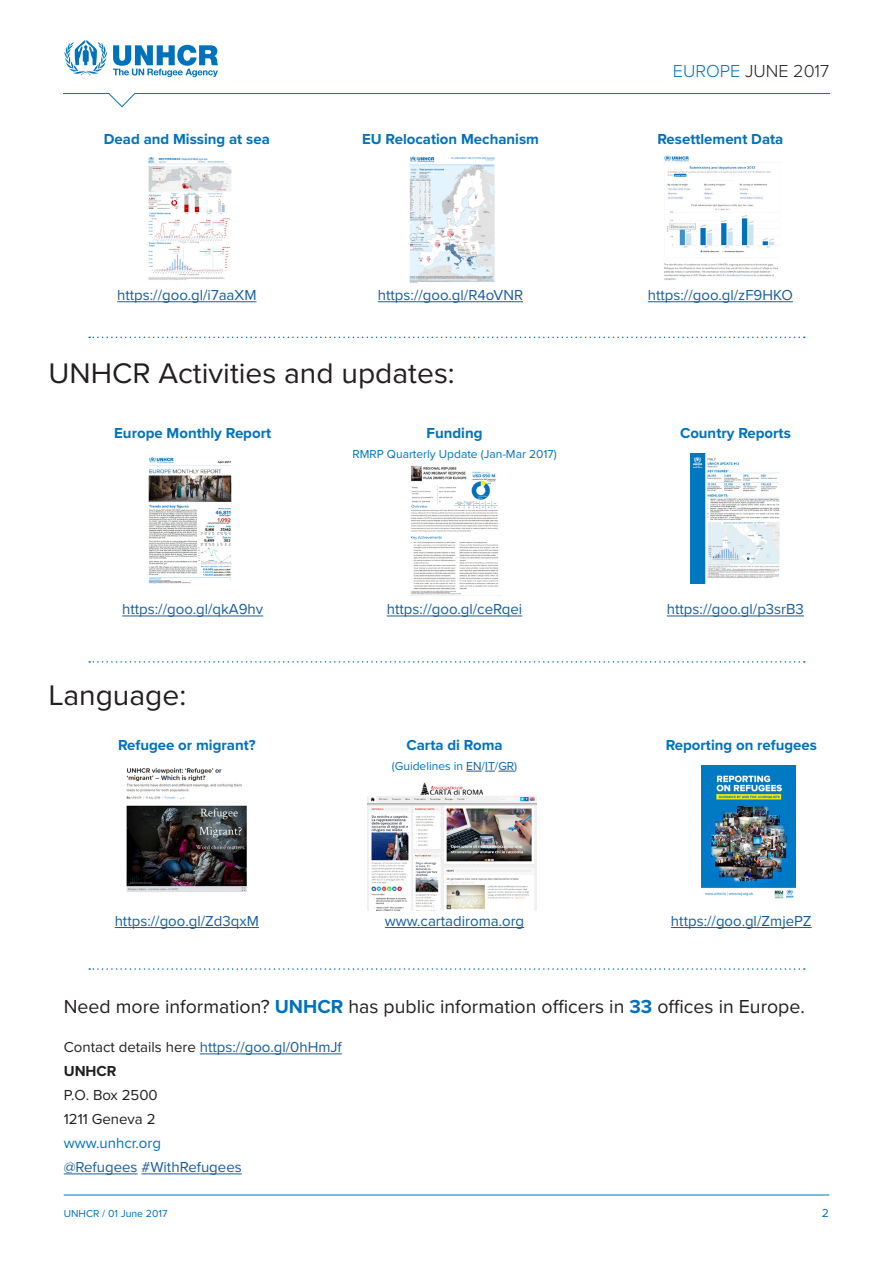
<style>
.page{position:relative;width:893px;height:1263px;background:#fff}
.page>*{position:absolute;margin:0;border:0;box-sizing:border-box;transform-origin:0 0}
.NEWSLETTER_-_big_tex{font:29.4px "Proxima Nova";color:#231f20}
.NEWSLETTER_-_main_te{font:19.5px "Proxima Nova";color:#231f20}
.t1{font:300 18px "Proxima Nova";color:#231f20}
.NEWSLETTER_-_main_te-2{font:15px "Proxima Nova";color:#175d9e}
.NEWSLETTER_-_main_te-3{font:700 15px "Proxima Nova";color:#0072bc}
.t2{font:15px "Proxima Nova";color:#231f20}
.t3{font:15px "Proxima Nova";color:#0072bc}
.t4{font:700 15px "Proxima Nova";color:#231f20}
.NEWSLETTER_-_main_te-4{font:12px "Proxima Nova";color:#0072bc}
.t5{font:10.5px "Proxima Nova";color:#0072bc}
.s1{color:#0072bc}
.s2{color:#175d9e}
.s3{font-weight:700;color:#0072bc}
.s4{color:#231f20}
</style>
<div class="page">
<svg style="left:64px;top:40px;width:154px;height:37px"></svg>
<svg style="left:64px;top:93px;width:765px;height:15px"></svg>
<hr style="left:64px;top:1194px;width:765px;height:1px;background:#0072bc">
<hr style="left:122px;top:616px;width:141px;height:1px;background:#175d9e">
<hr style="left:387px;top:616px;width:135px;height:1px;background:#175d9e">
<hr style="left:667px;top:616px;width:137px;height:1px;background:#175d9e">
<img style="left:148px;top:457px;width:84px;height:127px">
<hr style="left:200px;top:1053px;width:142px;height:1px;background:#175d9e">
<hr style="left:64px;top:1173px;width:74px;height:1px;background:#175d9e">
<hr style="left:141px;top:1173px;width:101px;height:1px;background:#175d9e">
<hr style="left:115px;top:927px;width:144px;height:1px;background:#175d9e">
<img style="left:126px;top:767px;width:121px;height:125px">
<svg style="left:466px;top:771px;width:48px;height:1px"></svg>
<hr style="left:385px;top:927px;width:139px;height:1px;background:#175d9e">
<hr style="left:671px;top:927px;width:141px;height:1px;background:#175d9e">
<img style="left:368px;top:782px;width:168px;height:128px">
<img style="left:410px;top:465px;width:89px;height:130px">
<img style="left:690px;top:453px;width:90px;height:131px">
<hr style="left:378px;top:301px;width:145px;height:1px;background:#175d9e">
<img style="left:409px;top:156px;width:86px;height:127px">
<hr style="left:648px;top:301px;width:145px;height:1px;background:#175d9e">
<img style="left:664px;top:155px;width:115px;height:126px">
<hr style="left:117px;top:301px;width:139px;height:1px;background:#175d9e">
<img style="left:148px;top:156px;width:84px;height:124px">
<img style="left:702px;top:766px;width:93px;height:132px">
<svg style="left:89px;top:337px;width:716px;height:1px"></svg>
<svg style="left:89px;top:661px;width:716px;height:2px"></svg>
<svg style="left:89px;top:968px;width:716px;height:2px"></svg>
<p class="t1" style="left:673px;top:60px;width:158px"><span class="s1">EUROPE</span> JUNE 2017</p>
<p class="NEWSLETTER_-_main_te-3" style="left:104px;top:130px;width:167px">Dead and Missing at sea</p>
<p class="NEWSLETTER_-_main_te-3" style="left:362px;top:130px;width:178px">EU Relocation Mechanism</p>
<p class="NEWSLETTER_-_main_te-3" style="left:657px;top:130px;width:127px">Resettlement Data</p>
<p class="NEWSLETTER_-_main_te-2" style="left:117px;top:286px;width:141px">https://goo.gl/i7aaXM</p>
<p class="NEWSLETTER_-_main_te-2" style="left:378px;top:286px;width:147px">https://goo.gl/R4oVNR</p>
<p class="NEWSLETTER_-_main_te-2" style="left:648px;top:286px;width:147px">https://goo.gl/zF9HKO</p>
<p class="NEWSLETTER_-_big_tex" style="left:49px;top:356px;width:408px">UNHCR Activities and updates:</p>
<p class="NEWSLETTER_-_main_te-3" style="left:114px;top:424px;width:158px">Europe Monthly Report</p>
<p class="NEWSLETTER_-_main_te-3" style="left:427px;top:424px;width:57px">Funding</p>
<p class="NEWSLETTER_-_main_te-4" style="left:352px;top:447px;width:206px">RMRP Quarterly Update (Jan-Mar 2017)</p>
<p class="NEWSLETTER_-_main_te-3" style="left:680px;top:424px;width:112px">Country Reports</p>
<p class="NEWSLETTER_-_main_te-2" style="left:122px;top:600px;width:143px">https://goo.gl/qkA9hv</p>
<p class="NEWSLETTER_-_main_te-2" style="left:387px;top:600px;width:137px">https://goo.gl/ceRqei</p>
<p class="NEWSLETTER_-_main_te-2" style="left:667px;top:600px;width:139px">https://goo.gl/p3srB3</p>
<p class="NEWSLETTER_-_big_tex" style="left:49px;top:677px;width:139px">Language:</p>
<p class="NEWSLETTER_-_main_te-3" style="left:118px;top:736px;width:139px">Refugee or migrant?</p>
<p class="NEWSLETTER_-_main_te-3" style="left:407px;top:736px;width:98px">Carta di Roma</p>
<p class="NEWSLETTER_-_main_te-4" style="left:392px;top:758px;width:127px">(Guidelines in <span class="s2">EN</span>/<span class="s2">IT</span>/<span class="s2">GR</span>)</p>
<p class="NEWSLETTER_-_main_te-3" style="left:666px;top:736px;width:153px">Reporting on refugees</p>
<p class="NEWSLETTER_-_main_te-2" style="left:115px;top:911px;width:146px">https://goo.gl/Zd3qxM</p>
<p class="NEWSLETTER_-_main_te-2" style="left:385px;top:911px;width:141px">www.cartadiroma.org</p>
<p class="NEWSLETTER_-_main_te-2" style="left:671px;top:911px;width:142px">https://goo.gl/ZmjePZ</p>
<p class="NEWSLETTER_-_main_te" style="left:64px;top:995px;width:742px">Need more information? <span class="s3">UNHCR</span> has public information officers in <span class="s3">33</span> offices in Europe.</p>
<p class="NEWSLETTER_-_main_te-2" style="left:64px;top:1038px;width:280px"><span class="s4">Contact details here</span> https://goo.gl/0hHmJf</p>
<p class="t4" style="left:64px;top:1062px;width:54px">UNHCR</p>
<p class="t2" style="left:64px;top:1086px;width:95px">P.O. Box 2500</p>
<p class="t2" style="left:64px;top:1110px;width:93px">1211 Geneva 2</p>
<p class="t3" style="left:64px;top:1134px;width:99px">www.unhcr.org</p>
<p class="NEWSLETTER_-_main_te-2" style="left:64px;top:1158px;width:179px">@Refugees #WithRefugees</p>
<p class="t5" style="left:64px;top:1207px;width:105px">UNHCR / 01 June 2017</p>
<p class="NEWSLETTER_-_main_te-4" style="left:822px;top:1206px;width:9px">2</p>
</div>
